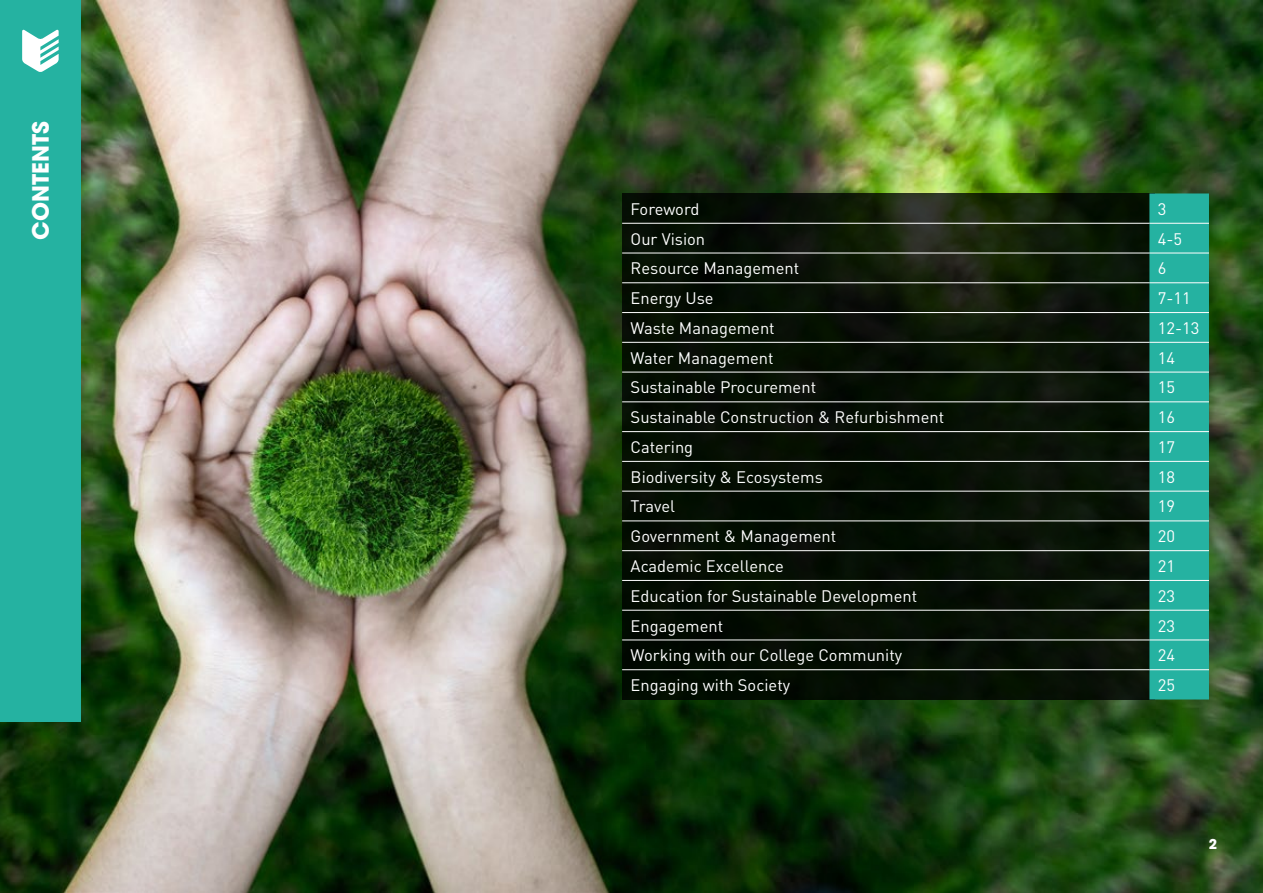
<style>
.page{position:relative;width:1263px;height:893px;background:#fff}
.page>*{position:absolute;margin:0;border:0;box-sizing:border-box;transform-origin:0 0}
.t1{font:700 22.35px "ITC Avant Garde Std";color:#fff}
.t2{font:16.5px "DIN";color:#fff}
.t3{font:700 13.5px "ITC Avant Garde Std";color:#fff}
</style>
<div class="page">
<img style="left:0;top:0;width:1263px;height:893px">
<svg style="left:622px;top:193px;width:527px;height:506px;background:#0a1407"></svg>
<div style="left:1149px;top:193px;width:60px;height:506px;background:#25b2a1"></div>
<hr style="left:622px;top:223px;width:527px;height:1px;background:#fff">
<hr style="left:622px;top:253px;width:527px;height:1px;background:#fff">
<hr style="left:622px;top:283px;width:527px;height:1px;background:#fff">
<hr style="left:622px;top:312px;width:527px;height:1px;background:#fff">
<hr style="left:622px;top:342px;width:527px;height:1px;background:#fff">
<hr style="left:622px;top:372px;width:527px;height:1px;background:#fff">
<hr style="left:622px;top:402px;width:527px;height:1px;background:#fff">
<hr style="left:622px;top:431px;width:527px;height:1px;background:#fff">
<hr style="left:622px;top:461px;width:527px;height:1px;background:#fff">
<hr style="left:622px;top:491px;width:527px;height:1px;background:#fff">
<hr style="left:622px;top:521px;width:527px;height:1px;background:#fff">
<hr style="left:622px;top:550px;width:527px;height:1px;background:#fff">
<hr style="left:622px;top:580px;width:527px;height:1px;background:#fff">
<hr style="left:622px;top:610px;width:527px;height:1px;background:#fff">
<hr style="left:622px;top:640px;width:527px;height:1px;background:#fff">
<hr style="left:622px;top:669px;width:527px;height:1px;background:#fff">
<hr style="left:1149px;top:223px;width:60px;height:1px;background:#fff">
<hr style="left:1149px;top:253px;width:60px;height:1px;background:#fff">
<hr style="left:1149px;top:283px;width:60px;height:1px;background:#fff">
<hr style="left:1149px;top:312px;width:60px;height:1px;background:#fff">
<hr style="left:1149px;top:342px;width:60px;height:1px;background:#fff">
<hr style="left:1149px;top:372px;width:60px;height:1px;background:#fff">
<hr style="left:1149px;top:402px;width:60px;height:1px;background:#fff">
<hr style="left:1149px;top:431px;width:60px;height:1px;background:#fff">
<hr style="left:1149px;top:461px;width:60px;height:1px;background:#fff">
<hr style="left:1149px;top:491px;width:60px;height:1px;background:#fff">
<hr style="left:1149px;top:521px;width:60px;height:1px;background:#fff">
<hr style="left:1149px;top:550px;width:60px;height:1px;background:#fff">
<hr style="left:1149px;top:580px;width:60px;height:1px;background:#fff">
<hr style="left:1149px;top:610px;width:60px;height:1px;background:#fff">
<hr style="left:1149px;top:640px;width:60px;height:1px;background:#fff">
<hr style="left:1149px;top:669px;width:60px;height:1px;background:#fff">
<div style="left:0;top:0;width:81px;height:721px;background:#25b2a1"></div>
<svg style="left:22px;top:30px;width:37px;height:42px"></svg>
<h1 class="t1" style="left:25px;top:240px;width:120px;rotate:-90deg">CONTENTS</h1>
<p class="t2" style="left:631px;top:198px;width:70px">Foreword</p>
<p class="t2" style="left:1158px;top:198px;width:10px">3</p>
<p class="t2" style="left:631px;top:228px;width:76px">Our Vision</p>
<p class="t2" style="left:1158px;top:228px;width:26px">4-5</p>
<p class="t2" style="left:631px;top:258px;width:170px">Resource Management</p>
<p class="t2" style="left:1158px;top:258px;width:10px">6</p>
<p class="t2" style="left:631px;top:288px;width:84px">Energy Use</p>
<p class="t2" style="left:1158px;top:288px;width:34px">7-11</p>
<p class="t2" style="left:631px;top:318px;width:146px">Waste Management</p>
<p class="t2" style="left:1158px;top:318px;width:43px">12-13</p>
<p class="t2" style="left:631px;top:347px;width:145px">Water Management</p>
<p class="t2" style="left:1158px;top:347px;width:19px">14</p>
<p class="t2" style="left:631px;top:377px;width:187px">Sustainable Procurement</p>
<p class="t2" style="left:1158px;top:377px;width:19px">15</p>
<p class="t2" style="left:631px;top:407px;width:315px">Sustainable Construction &amp; Refurbishment</p>
<p class="t2" style="left:1158px;top:407px;width:19px">16</p>
<p class="t2" style="left:631px;top:437px;width:64px">Catering</p>
<p class="t2" style="left:1158px;top:437px;width:19px">17</p>
<p class="t2" style="left:631px;top:466px;width:194px">Biodiversity &amp; Ecosystems</p>
<p class="t2" style="left:1158px;top:466px;width:19px">18</p>
<p class="t2" style="left:631px;top:496px;width:46px">Travel</p>
<p class="t2" style="left:1158px;top:496px;width:19px">19</p>
<p class="t2" style="left:631px;top:526px;width:207px">Government &amp; Management</p>
<p class="t2" style="left:1158px;top:526px;width:19px">20</p>
<p class="t2" style="left:631px;top:556px;width:155px">Academic Excellence</p>
<p class="t2" style="left:1158px;top:556px;width:19px">21</p>
<p class="t2" style="left:631px;top:585px;width:288px">Education for Sustainable Development</p>
<p class="t2" style="left:1158px;top:585px;width:19px">23</p>
<p class="t2" style="left:631px;top:615px;width:94px">Engagement</p>
<p class="t2" style="left:1158px;top:615px;width:19px">23</p>
<p class="t2" style="left:631px;top:645px;width:273px">Working with our College Community</p>
<p class="t2" style="left:1158px;top:645px;width:19px">24</p>
<p class="t2" style="left:631px;top:675px;width:161px">Engaging with Society</p>
<p class="t2" style="left:1158px;top:675px;width:19px">25</p>
<p class="t3" style="left:1209px;top:835px;width:10px">2</p>
</div>
